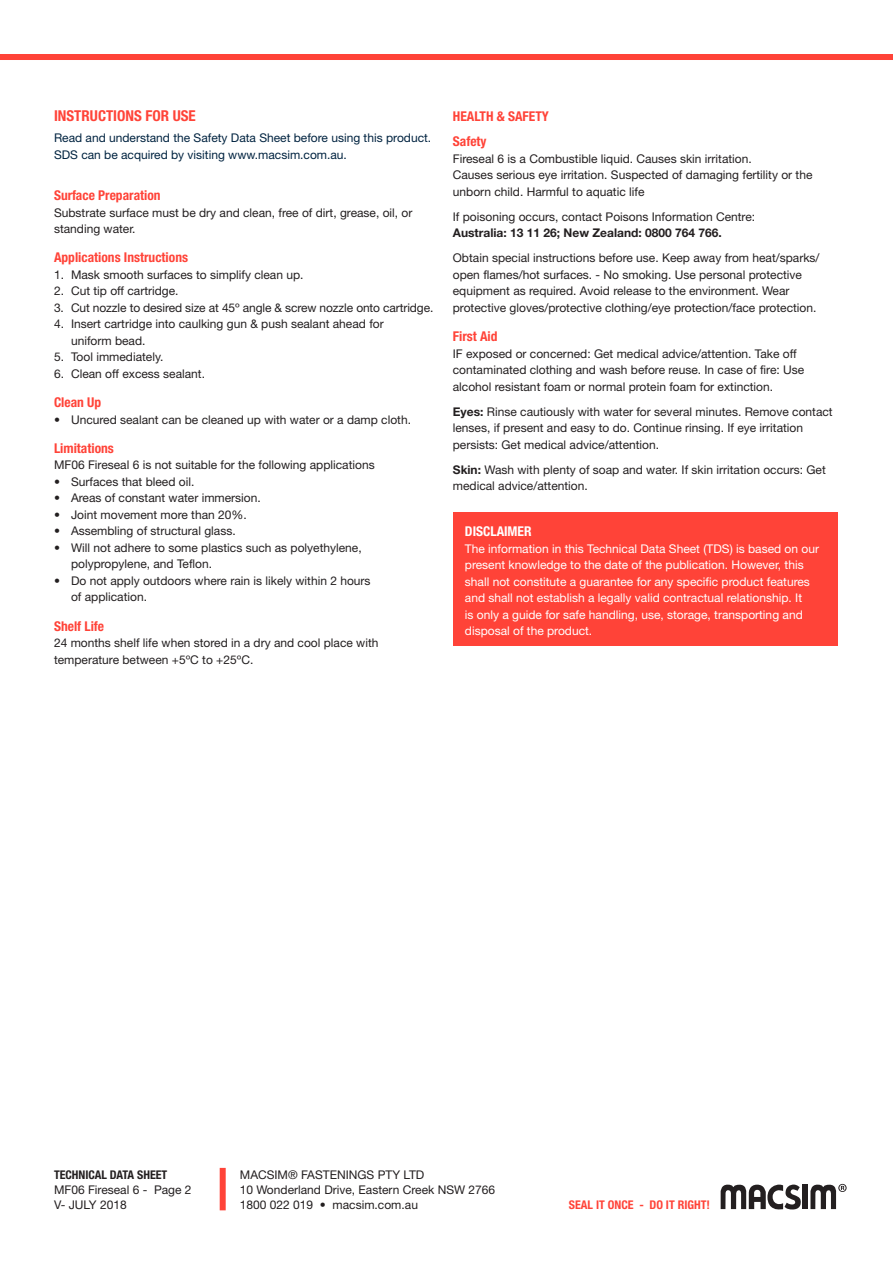
<style>
.page{position:relative;width:893px;height:1263px;background:#fff}
.page>*{position:absolute;margin:0;border:0;box-sizing:border-box;transform-origin:0 0}
.t1{font:700 condensed 15px "Helvetica Neue";color:#ff4338}
.t2{font:700 condensed 13.5px "Helvetica Neue";color:#ff4338}
.Bullets_Green_354C{font:700 condensed 13.5px "Helvetica Neue";color:#fff}
.t3{font:12px/16.5px "Helvetica Neue";color:#231f20}
.Bullets_Green_354C-2{font:12px/16.5px "Helvetica Neue";color:#fff}
.t4{font:12px/16.5px "Helvetica Neue";color:#002340}
.t5{font:700 12px "Helvetica Neue";color:#231f20}
.t6{font:700 condensed 12px "Helvetica Neue";color:#ff4338}
.t7{font:700 condensed 12px "Helvetica Neue";color:#231f20}
.s1{font-weight:700}
</style>
<div class="page">
<div style="left:0;top:54px;width:893px;height:6px;background:#ff4338"></div>
<div style="left:220px;top:1168px;width:6px;height:42px;background:#ff4338"></div>
<div style="left:454px;top:512px;width:384px;height:134px;background:#ff4338"></div>
<div style="left:803px;top:1184px;width:5px;height:25px;background:#231f20"></div>
<svg style="left:721px;top:1184px;width:80px;height:26px"></svg>
<svg style="left:810px;top:1184px;width:37px;height:25px"></svg>
<p class="t1" style="left:54px;top:107px;width:143px">INSTRUCTIONS FOR USE</p>
<p class="t4" style="left:54px;top:129px;width:379px">Read and understand the Safety Data Sheet before using this product.<br>SDS can be acquired by visiting www.macsim.com.au.</p>
<p class="t2" style="left:54px;top:187px;width:108px">Surface Preparation</p>
<p class="t3" style="left:54px;top:204px;width:360px">Substrate surface must be dry and clean, free of dirt, grease, oil, or standing water.</p>
<p class="t2" style="left:54px;top:249px;width:136px">Applications Instructions</p>
<p class="t3" style="left:54px;top:266px;width:251px">1. Mask smooth surfaces to simplify clean up.</p>
<p class="t3" style="left:54px;top:283px;width:126px">2. Cut tip off cartridge.</p>
<p class="t3" style="left:54px;top:299px;width:381px">3. Cut nozzle to desired size at 45º angle &amp; screw nozzle onto cartridge.</p>
<p class="t3" style="left:71px;top:316px;width:314px;text-indent:-17px">4. Insert cartridge into caulking gun &amp; push sealant ahead for uniform bead.</p>
<p class="t3" style="left:54px;top:349px;width:111px">5. Tool immediately.</p>
<p class="t3" style="left:54px;top:365px;width:153px">6. Clean off excess sealant.</p>
<p class="t2" style="left:54px;top:394px;width:49px">Clean Up</p>
<p class="t3" style="left:54px;top:411px;width:359px">• Uncured sealant can be cleaned up with water or a damp cloth.</p>
<p class="t2" style="left:54px;top:440px;width:61px">Limitations</p>
<p class="t3" style="left:54px;top:457px;width:322px">MF06 Fireseal 6 is not suitable for the following applications</p>
<p class="t3" style="left:54px;top:473px;width:142px">• Surfaces that bleed oil.</p>
<p class="t3" style="left:54px;top:490px;width:208px">• Areas of constant water immersion.</p>
<p class="t3" style="left:54px;top:506px;width:194px">• Joint movement more than 20%.</p>
<p class="t3" style="left:54px;top:523px;width:183px">• Assembling of structural glass.</p>
<p class="t3" style="left:71px;top:539px;width:292px;text-indent:-17px">• Will not adhere to some plastics such as polyethylene, polypropylene, and Teflon.</p>
<p class="t3" style="left:71px;top:572px;width:301px;text-indent:-17px">• Do not apply outdoors where rain is likely within 2 hours of application.</p>
<p class="t2" style="left:54px;top:618px;width:52px">Shelf Life</p>
<p class="t3" style="left:54px;top:634px;width:326px">24 months shelf life when stored in a dry and cool place with temperature between +5ºC to +25ºC.</p>
<p class="t2" style="left:453px;top:108px;width:97px">HEALTH &amp; SAFETY</p>
<p class="t2" style="left:453px;top:133px;width:35px">Safety</p>
<p class="t3" style="left:453px;top:150px;width:300px">Fireseal 6 is a Combustible liquid. Causes skin irritation.</p>
<p class="t3" style="left:453px;top:167px;width:361px">Causes serious eye irritation. Suspected of damaging fertility or the unborn child. Harmful to aquatic life</p>
<p class="t3" style="left:453px;top:208px;width:304px">If poisoning occurs, contact Poisons Information Centre:</p>
<p class="t5" style="left:453px;top:226px;width:270px">Australia: 13 11 26; New Zealand: 0800 764 766.</p>
<p class="t3" style="left:453px;top:250px;width:368px">Obtain special instructions before use. Keep away from heat/sparks/ open flames/hot surfaces. - No smoking. Use personal protective equipment as required. Avoid release to the environment. Wear protective gloves/protective clothing/eye protection/face protection.</p>
<p class="t2" style="left:453px;top:328px;width:46px">First Aid</p>
<p class="t3" style="left:453px;top:345px;width:353px">IF exposed or concerned: Get medical advice/attention. Take off contaminated clothing and wash before reuse. In case of fire: Use alcohol resistant foam or normal protein foam for extinction.</p>
<p class="t3" style="left:453px;top:403px;width:381px"><span class="s1">Eyes:</span> Rinse cautiously with water for several minutes. Remove contact lenses, if present and easy to do. Continue rinsing. If eye irritation persists: Get medical advice/attention.</p>
<p class="t3" style="left:453px;top:461px;width:374px"><span class="s1">Skin:</span> Wash with plenty of soap and water. If skin irritation occurs: Get medical advice/attention.</p>
<p class="Bullets_Green_354C" style="left:465px;top:523px;width:68px">DISCLAIMER</p>
<p class="Bullets_Green_354C-2" style="left:465px;top:540px;width:356px">The information in this Technical Data Sheet (TDS) is based on our present knowledge to the date of the publication. However, this shall not constitute a guarantee for any specific product features and shall not establish a legally valid contractual relationship. It<br>is only a guide for safe handling, use, storage, transporting and disposal of the product.</p>
<p class="t7" style="left:54px;top:1167px;width:115px">TECHNICAL DATA SHEET</p>
<p class="t3" style="left:54px;top:1181px;width:139px">MF06 Fireseal 6 - Page 2</p>
<p class="t3" style="left:54px;top:1196px;width:74px">V- JULY 2018</p>
<p class="t6" style="left:569px;top:1197px;width:143px">SEAL IT ONCE - DO IT RIGHT!</p>
<p class="t3" style="left:240px;top:1166px;width:186px">MACSIM® FASTENINGS PTY LTD</p>
<p class="t3" style="left:240px;top:1181px;width:257px">10 Wonderland Drive, Eastern Creek NSW 2766</p>
<p class="t3" style="left:240px;top:1196px;width:180px">1800 022 019 • macsim.com.au</p>
</div>
